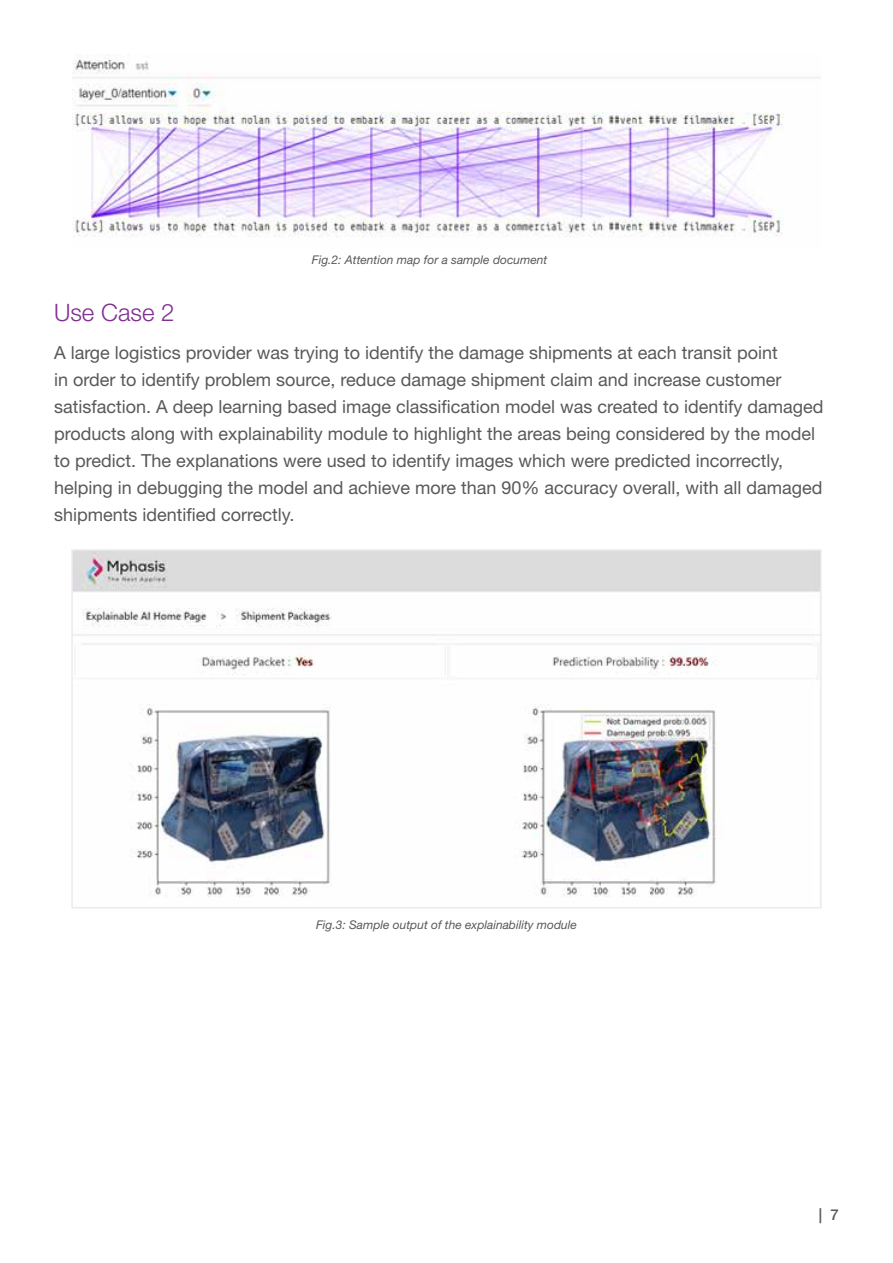
<style>
.page{position:relative;width:893px;height:1263px;background:#fff}
.page>*{position:absolute;margin:0;border:0;box-sizing:border-box;transform-origin:0 0}
.t1{font:300 24px "Helvetica Neue LT Std";color:#802e8f}
.t2{font:18px/27px "Helvetica Neue LT Std";color:#58595b}
.t3{font:500 15px "Helvetica Neue LT Std";color:#58595b}
.t4{font:italic 12px "Helvetica Neue LT Std";color:#58595b}
</style>
<div class="page">
<img style="left:74px;top:552px;width:745px;height:345px">
<div style="left:71px;top:549px;width:751px;height:359px;border:2px solid #ebebec"></div>
<img style="left:73px;top:55px;width:748px;height:182px">
<p class="t4" style="left:312px;top:252px;width:237px">Fig.2: Attention map for a sample document</p>
<h1 class="t1" style="left:54px;top:298px;width:122px">Use Case 2</h1>
<p class="t2" style="left:54px;top:339px;width:771px">A large logistics provider was trying to identify the damage shipments at each transit point<br>in order to identify problem source, reduce damage shipment claim and increase customer satisfaction. A deep learning based image classification model was created to identify damaged products along with explainability module to highlight the areas being considered by the model to predict. The explanations were used to identify images which were predicted incorrectly, helping in debugging the model and achieve more than 90% accuracy overall, with all damaged shipments identified correctly.</p>
<p class="t4" style="left:316px;top:918px;width:262px">Fig.3: Sample output of the explainability module</p>
<p class="t3" style="left:819px;top:1205px;width:22px">| 7</p>
</div>
